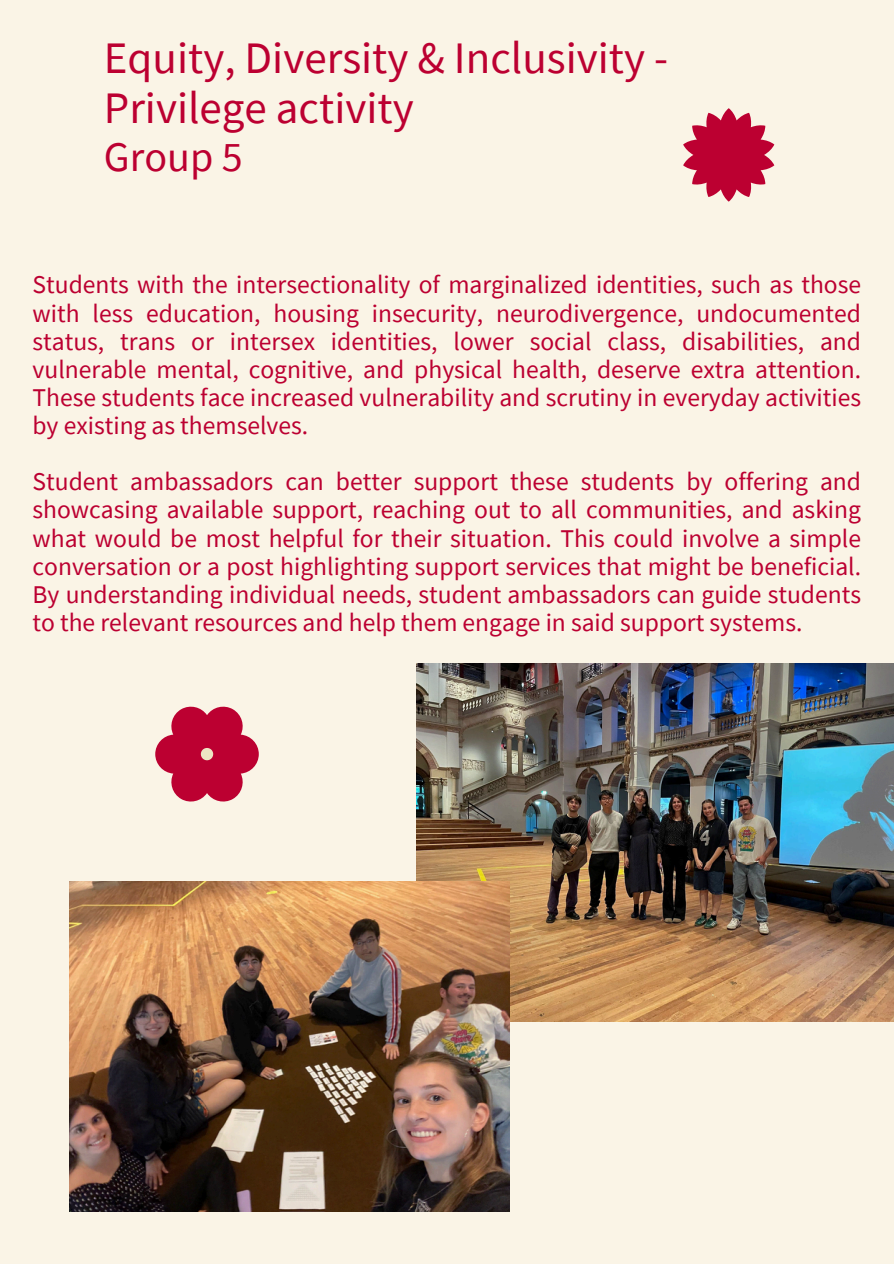
<style>
.page{position:relative;width:894px;height:1264px;background:#fff}
.page>*{position:absolute;margin:0;border:0;box-sizing:border-box;transform-origin:0 0}
.t1{font:45px/50.7px "Source Sans Pro";color:#bc0031}
.t2{font:42px "Source Sans Pro";color:#bc0031}
.t3{font:25.5px/28.2px "Source Sans Pro";color:#bc0031;text-align:justify}
</style>
<div class="page">
<div style="left:0;top:0;width:893px;height:1263px;background:#faf4e6"></div>
<svg style="left:155px;top:706px;width:104px;height:96px"></svg>
<img style="left:416px;top:663px;width:477px;height:358px">
<img style="left:69px;top:881px;width:440px;height:330px">
<svg style="left:683px;top:108px;width:91px;height:93px"></svg>
<h1 class="t1" style="left:104px;top:31px;width:565px">Equity, Diversity &amp; Inclusivity -<br>Privilege activity</h1>
<h1 class="t2" style="left:104px;top:129px;width:140px">Group 5</h1>
<p class="t3" style="left:33px;top:270px;width:829px">Students with the intersectionality of marginalized identities, such as those with less education, housing insecurity, neurodivergence, undocumented status, trans or intersex identities, lower social class, disabilities, and vulnerable mental, cognitive, and physical health, deserve extra attention.<br>These students face increased vulnerability and scrutiny in everyday activities by existing as themselves.</p>
<p class="t3" style="left:33px;top:467px;width:829px">Student ambassadors can better support these students by offering and showcasing available support, reaching out to all communities, and asking what would be most helpful for their situation. This could involve a simple conversation or a post highlighting support services that might be beneficial.<br>By understanding individual needs, student ambassadors can guide students to the relevant resources and help them engage in said support systems.</p>
</div>
